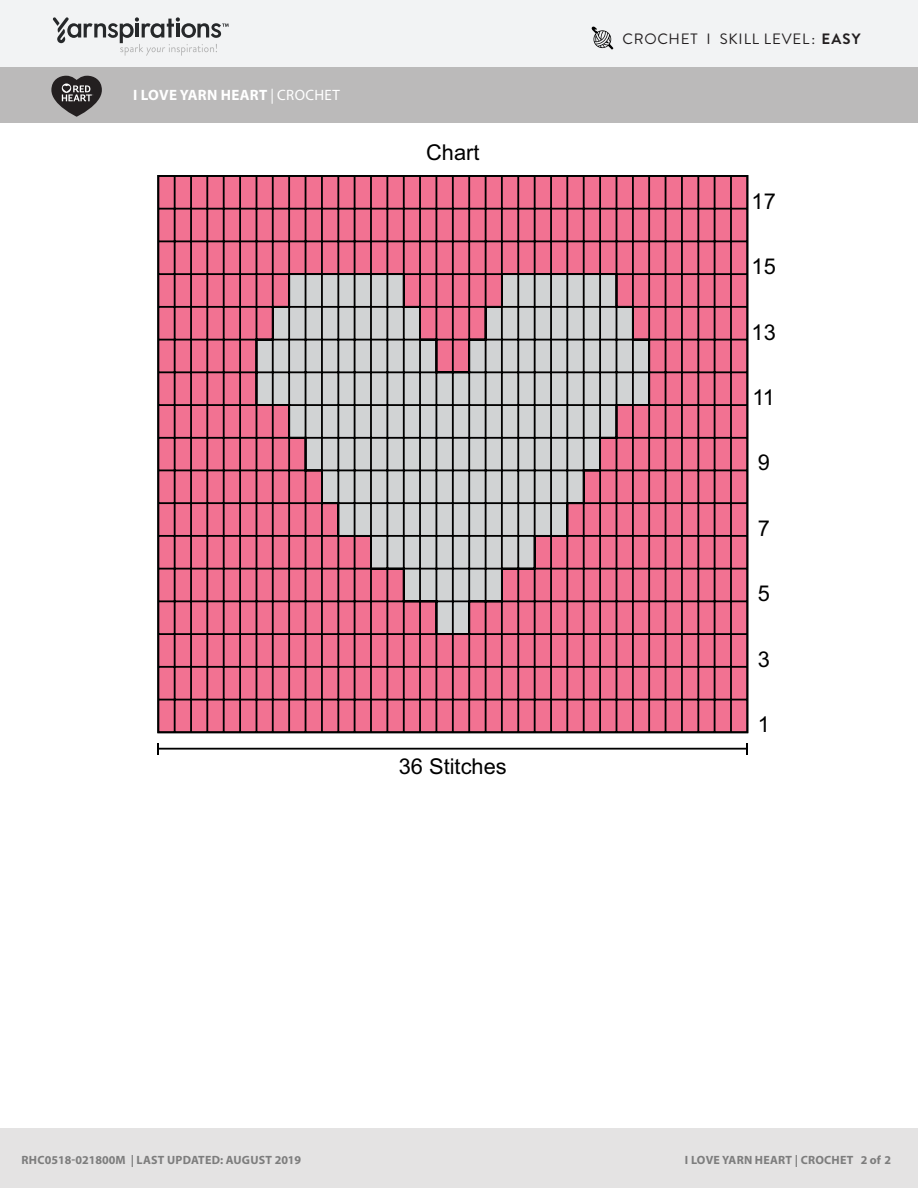
<style>
.page{position:relative;width:918px;height:1188px;background:#fff}
.page>*{position:absolute;margin:0;border:0;box-sizing:border-box;transform-origin:0 0}
.t1{font:21.75px "Arial";color:#000}
.Skill_Level{font:15px "Brandon Grotesque";letter-spacing:.05em;color:#231f20}
.Pattern_Title{font:700 15px "Myriad Pro";letter-spacing:.02em;color:#fff}
.t2{font:700 12px "Myriad Pro";letter-spacing:.02em;color:#7d7d7d}
.s1{font-weight:400}
.s2{font-weight:700}
</style>
<div class="page">
<div style="left:0;top:0;width:918px;height:68px;background:#f2f3f4"></div>
<div style="left:0;top:68px;width:918px;height:55px;background:#bbbaba"></div>
<svg style="left:53px;top:17px;width:176px;height:39px"></svg>
<svg style="left:51px;top:76px;width:51px;height:41px"></svg>
<div style="left:0;top:1128px;width:918px;height:60px;background:#e4e3e3"></div>
<svg style="left:157px;top:175px;width:592px;height:559px;background:#c17487"></svg>
<hr style="left:158px;top:748px;width:589px;height:2px;background:#000">
<svg style="left:157px;top:743px;width:2px;height:12px"></svg>
<svg style="left:746px;top:743px;width:2px;height:12px"></svg>
<svg style="left:591px;top:26px;width:22px;height:24px"></svg>
<p class="Pattern_Title" style="left:133px;top:85px;width:208px">I LOVE YARN HEART <span class="s1">| CROCHET</span></p>
<p class="t1" style="left:426px;top:138px;width:55px">Chart</p>
<p class="t1" style="left:399px;top:752px;width:109px">36 Stitches</p>
<p class="Skill_Level" style="left:623px;top:29px;width:239px">CROCHET I SKILL LEVEL: <span class="s2">EASY</span></p>
<p class="t1" style="left:752px;top:187px;width:26px">17</p>
<p class="t1" style="left:752px;top:252px;width:26px">15</p>
<p class="t1" style="left:752px;top:318px;width:26px">13</p>
<p class="t1" style="left:752px;top:383px;width:24px">11</p>
<p class="t1" style="left:758px;top:449px;width:14px">9</p>
<p class="t1" style="left:758px;top:514px;width:14px">7</p>
<p class="t1" style="left:758px;top:580px;width:14px">5</p>
<p class="t1" style="left:758px;top:645px;width:14px">3</p>
<p class="t1" style="left:758px;top:710px;width:14px">1</p>
<p class="t2" style="left:22px;top:1152px;width:281px">RHC0518-021800M | LAST UPDATED: AUGUST 2019</p>
<p class="t2" style="left:685px;top:1152px;width:208px">I LOVE YARN HEART | CROCHET 2 of 2</p>
</div>
